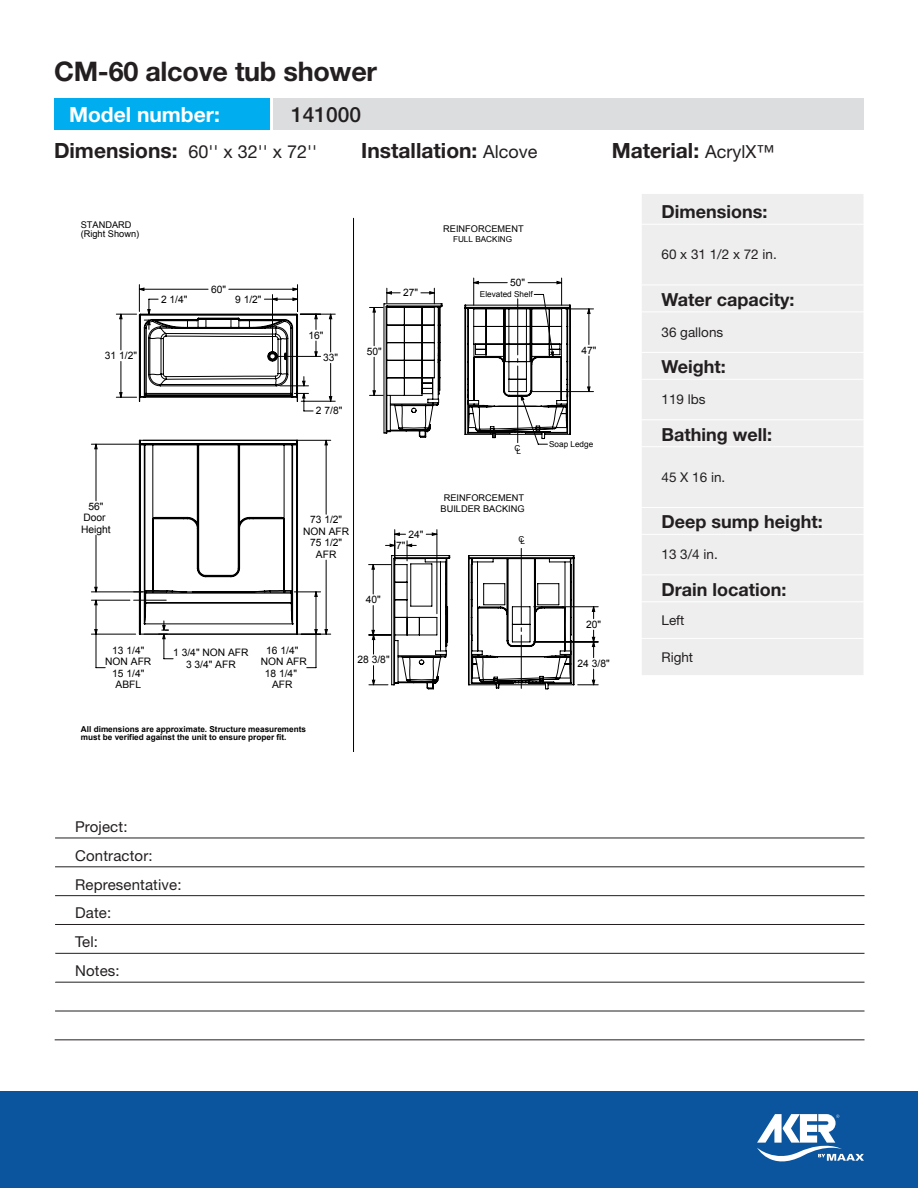
<style>
.page{position:relative;width:918px;height:1188px;background:#fff}
.page>*{position:absolute;margin:0;border:0;box-sizing:border-box;transform-origin:0 0}
.t1{font:700 27px "Helvetica Neue LT Std";letter-spacing:-.01em;color:#231f20}
.dimensions{font:700 21px "Helvetica Neue LT Std";color:#231f20}
.SKU_LBL_VAR{font:700 21px "Helvetica Neue LT Std";color:#fff}
.t2{font:500 21px "Helvetica Neue LT Std";color:#231f20}
.product-features-tit{font:700 18px "Helvetica Neue LT Std";color:#231f20}
.dimensions-2{font:18px "Helvetica Neue LT Std";color:#231f20}
.REPRESENTATIVE_LBL_V{font:15px "Helvetica Neue LT Std";letter-spacing:.01em;color:#231f20}
.CONTRACTOR_LBL_VAR{font:15px "Helvetica Neue LT Std";letter-spacing:.01em;color:#231f20}
.TEL_LBL_VAR{font:15px "Helvetica Neue LT Std";letter-spacing:.01em;color:#231f20}
.PROJECT_LBL_VAR{font:15px "Helvetica Neue LT Std";letter-spacing:.01em;color:#231f20}
.DATE_LBL_VAR{font:15px "Helvetica Neue LT Std";color:#231f20}
.t3{font:14.4px "Arial";color:#000}
.product-features-tex{font:13.5px "Helvetica Neue LT Std";color:#231f20}
.t4{font:10.2px/11.4px "Arial";color:#000;text-align:center}
.t5{font:9.3px/9.3px "Arial";color:#000}
.t6{font:700 8.25px/8.2px "Arial";color:#000}
.t7{font:8.25px/9.3px "Arial";color:#000}
.s1{font-weight:700;font-size:21px}
.s2{font-weight:400;font-size:18px}
</style>
<div class="page">
<div style="left:273px;top:99px;width:591px;height:31px;background:#dcdddf"></div>
<div style="left:54px;top:99px;width:216px;height:31px;background:#00aeef"></div>
<div style="left:0;top:1091px;width:918px;height:97px;background:#0b559e"></div>
<svg style="left:757px;top:1114px;width:107px;height:47px"></svg>
<hr style="left:55px;top:838px;width:810px;height:1px;background:#231f20">
<hr style="left:55px;top:867px;width:810px;height:1px;background:#231f20">
<hr style="left:55px;top:895px;width:810px;height:1px;background:#231f20">
<hr style="left:55px;top:924px;width:810px;height:1px;background:#231f20">
<hr style="left:55px;top:1011px;width:810px;height:1px;background:#231f20">
<hr style="left:55px;top:1040px;width:810px;height:1px;background:#231f20">
<hr style="left:55px;top:953px;width:810px;height:1px;background:#231f20">
<hr style="left:55px;top:982px;width:810px;height:1px;background:#231f20">
<svg style="left:55px;top:837px;width:1px;height:203px"></svg>
<hr style="left:353px;top:218px;width:1px;height:534px;background:#000">
<hr style="left:91px;top:634px;width:45px;height:1px;background:#000">
<hr style="left:91px;top:600px;width:39px;height:1px;background:#000">
<hr style="left:91px;top:444px;width:50px;height:1px;background:#000">
<hr style="left:91px;top:592px;width:52px;height:1px;background:#000">
<svg style="left:95px;top:284px;width:356px;height:401px"></svg>
<svg style="left:370px;top:288px;width:73px;height:150px"></svg>
<svg style="left:94px;top:440px;width:227px;height:219px"></svg>
<svg style="left:116px;top:285px;width:205px;height:127px"></svg>
<svg style="left:464px;top:278px;width:130px;height:167px"></svg>
<svg style="left:369px;top:541px;width:81px;height:149px"></svg>
<svg style="left:468px;top:548px;width:130px;height:142px"></svg>
<div style="left:642px;top:194px;width:222px;height:481px;background:#eeeeef"></div>
<hr style="left:641px;top:224px;width:223px;height:1px;background:#fff">
<hr style="left:641px;top:285px;width:223px;height:1px;background:#fff">
<hr style="left:641px;top:312px;width:223px;height:1px;background:#fff">
<hr style="left:641px;top:352px;width:223px;height:1px;background:#fff">
<hr style="left:641px;top:379px;width:223px;height:1px;background:#fff">
<hr style="left:641px;top:419px;width:223px;height:1px;background:#fff">
<hr style="left:641px;top:446px;width:223px;height:1px;background:#fff">
<hr style="left:641px;top:507px;width:223px;height:1px;background:#fff">
<hr style="left:641px;top:534px;width:223px;height:1px;background:#fff">
<hr style="left:641px;top:575px;width:223px;height:1px;background:#fff">
<hr style="left:641px;top:601px;width:223px;height:1px;background:#fff">
<hr style="left:641px;top:638px;width:223px;height:1px;background:#fff">
<h1 class="t1" style="left:54px;top:54px;width:325px">CM-60 alcove tub shower</h1>
<p class="SKU_LBL_VAR" style="left:69px;top:101px;width:152px">Model number:</p>
<h2 class="t2" style="left:291px;top:102px;width:72px">141000</h2>
<p class="dimensions-2" style="left:54px;top:141px;width:265px"><span class="s1">Dimensions:</span> 60'' x 32'' x 72''</p>
<p class="dimensions" style="left:361px;top:138px;width:178px">Installation: <span class="s2">Alcove</span></p>
<p class="dimensions" style="left:612px;top:138px;width:164px">Material: <span class="s2">AcrylX™</span></p>
<p class="t5" style="left:81px;top:220px;width:60px">STANDARD (Right Shown)</p>
<p class="t5" style="left:443px;top:224px;width:82px">REINFORCEMENT</p>
<p class="t7" style="left:453px;top:235px;width:61px">FULL BACKING</p>
<p class="t4" style="left:105px;top:350px;width:34px">31 1/2"</p>
<p class="t4" style="left:161px;top:293px;width:28px">2 1/4"</p>
<p class="t4" style="left:211px;top:283px;width:17px">60"</p>
<p class="t4" style="left:235px;top:293px;width:28px">9 1/2"</p>
<p class="t4" style="left:309px;top:329px;width:17px">16"</p>
<p class="t4" style="left:323px;top:352px;width:17px">33"</p>
<p class="t4" style="left:367px;top:346px;width:17px">50"</p>
<p class="t4" style="left:403px;top:287px;width:17px">27"</p>
<p class="t4" style="left:510px;top:277px;width:17px">50"</p>
<p class="t7" style="left:480px;top:290px;width:54px">Elevated Shelf</p>
<p class="t4" style="left:581px;top:344px;width:17px">47"</p>
<p class="t4" style="left:316px;top:405px;width:28px">2 7/8"</p>
<p class="t4" style="left:81px;top:501px;width:31px">56"<br>Door<br>Height</p>
<p class="t4" style="left:303px;top:514px;width:48px">73 1/2"<br>NON AFR<br>75 1/2"<br>AFR</p>
<p class="t4" style="left:408px;top:528px;width:17px">24"</p>
<p class="t4" style="left:396px;top:540px;width:11px">7"</p>
<p class="t4" style="left:366px;top:594px;width:17px">40"</p>
<p class="t4" style="left:105px;top:645px;width:48px">13 1/4"<br>NON AFR<br>15 1/4"<br>ABFL</p>
<p class="t4" style="left:173px;top:647px;width:77px">1 3/4" NON AFR<br>3 3/4" AFR</p>
<p class="t4" style="left:261px;top:645px;width:48px">16 1/4"<br>NON AFR<br>18 1/4"<br>AFR</p>
<p class="t6" style="left:81px;top:725px;width:227px">All dimensions are approximate. Structure measurements must be verified against the unit to ensure proper fit.</p>
<p class="t4" style="left:358px;top:654px;width:34px">28 3/8"</p>
<p class="t7" style="left:514px;top:445px;width:8px">CL</p>
<p class="t5" style="left:441px;top:493px;width:86px;line-height:10.4px;text-align:center">REINFORCEMENT<br>BUILDER BACKING</p>
<p class="t7" style="left:518px;top:535px;width:8px">CL</p>
<p class="t7" style="left:549px;top:440px;width:46px">Soap Ledge</p>
<p class="t4" style="left:586px;top:619px;width:17px">20"</p>
<p class="t4" style="left:578px;top:658px;width:34px">24 3/8"</p>
<p class="PROJECT_LBL_VAR" style="left:75px;top:818px;width:54px">Project:</p>
<p class="CONTRACTOR_LBL_VAR" style="left:75px;top:847px;width:79px">Contractor:</p>
<p class="REPRESENTATIVE_LBL_V" style="left:75px;top:875px;width:108px">Representative:</p>
<p class="DATE_LBL_VAR" style="left:75px;top:904px;width:38px">Date:</p>
<p class="TEL_LBL_VAR" style="left:75px;top:933px;width:24px">Tel:</p>
<p class="TEL_LBL_VAR" style="left:75px;top:962px;width:46px">Notes:</p>
<p class="product-features-tit" style="left:662px;top:201px;width:107px">Dimensions:</p>
<p class="product-features-tex" style="left:661px;top:247px;width:117px">60 x 31 1/2 x 72 in.</p>
<p class="product-features-tit" style="left:662px;top:288px;width:134px">Water capacity:</p>
<p class="product-features-tex" style="left:661px;top:324px;width:63px">36 gallons</p>
<p class="product-features-tit" style="left:662px;top:356px;width:66px">Weight:</p>
<p class="product-features-tex" style="left:661px;top:392px;width:46px">119 lbs</p>
<p class="product-features-tit" style="left:662px;top:423px;width:112px">Bathing well:</p>
<p class="product-features-tex" style="left:661px;top:469px;width:65px">45 X 16 in.</p>
<p class="product-features-tit" style="left:662px;top:511px;width:163px">Deep sump height:</p>
<p class="product-features-tex" style="left:661px;top:547px;width:58px">13 3/4 in.</p>
<p class="product-features-tit" style="left:662px;top:578px;width:126px">Drain location:</p>
<p class="product-features-tex" style="left:661px;top:612px;width:25px">Left</p>
<p class="product-features-tex" style="left:661px;top:649px;width:33px">Right</p>
<p class="t7" style="left:756px;top:426px;width:4px">(</p>
<p class="t3" style="left:704px;top:568px;width:88px;rotate:-90deg">AIR SYSTEM</p>
<p class="t7" style="left:755px;top:516px;width:4px">( (</p>
</div>
